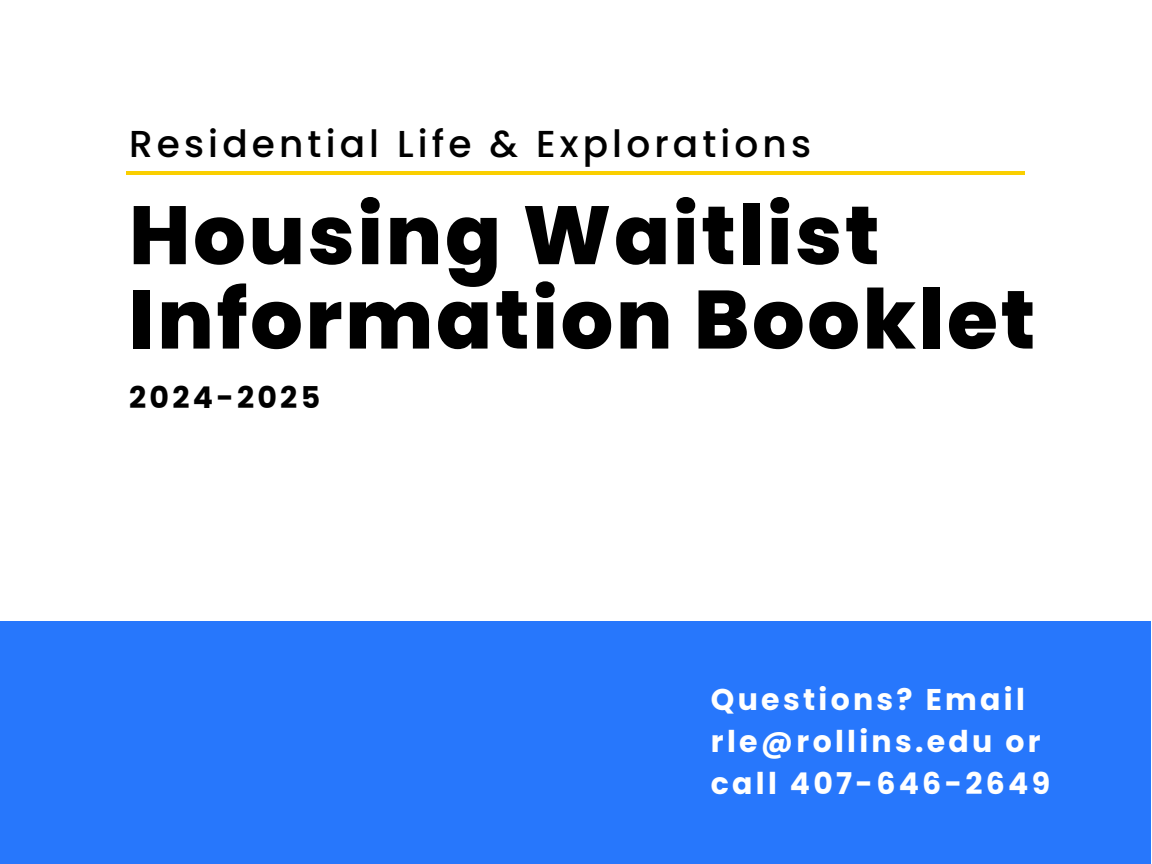
<style>
.page{position:relative;width:1152px;height:864px;background:#fff}
.page>*{position:absolute;margin:0;border:0;box-sizing:border-box;transform-origin:0 0}
.t1{font:800 82.5px/84.3px "Poppins";letter-spacing:.035em;color:#000}
.t2{font:500 37.5px "Poppins";letter-spacing:.11em;color:#000}
.t3{font:700 30px/41.7px "Poppins";letter-spacing:.11em;color:#fff}
.t4{font:700 30px "Poppins";letter-spacing:.11em;color:#000}
</style>
<div class="page">
<div style="left:0;top:621px;width:1151px;height:243px;background:#2777fc"></div>
<hr style="left:126px;top:172px;width:899px;height:3px;background:#facf00">
<h2 class="t2" style="left:129px;top:118px;width:683px">Residential Life &amp; Explorations</h2>
<h1 class="t1" style="left:129px;top:193px;width:908px">Housing Waitlist<br>Information Booklet</h1>
<p class="t4" style="left:129px;top:376px;width:193px">2024-2025</p>
<p class="t3" style="left:711px;top:679px;width:341px">Questions? Email rle@rollins.edu or call 407-646-2649</p>
</div>
